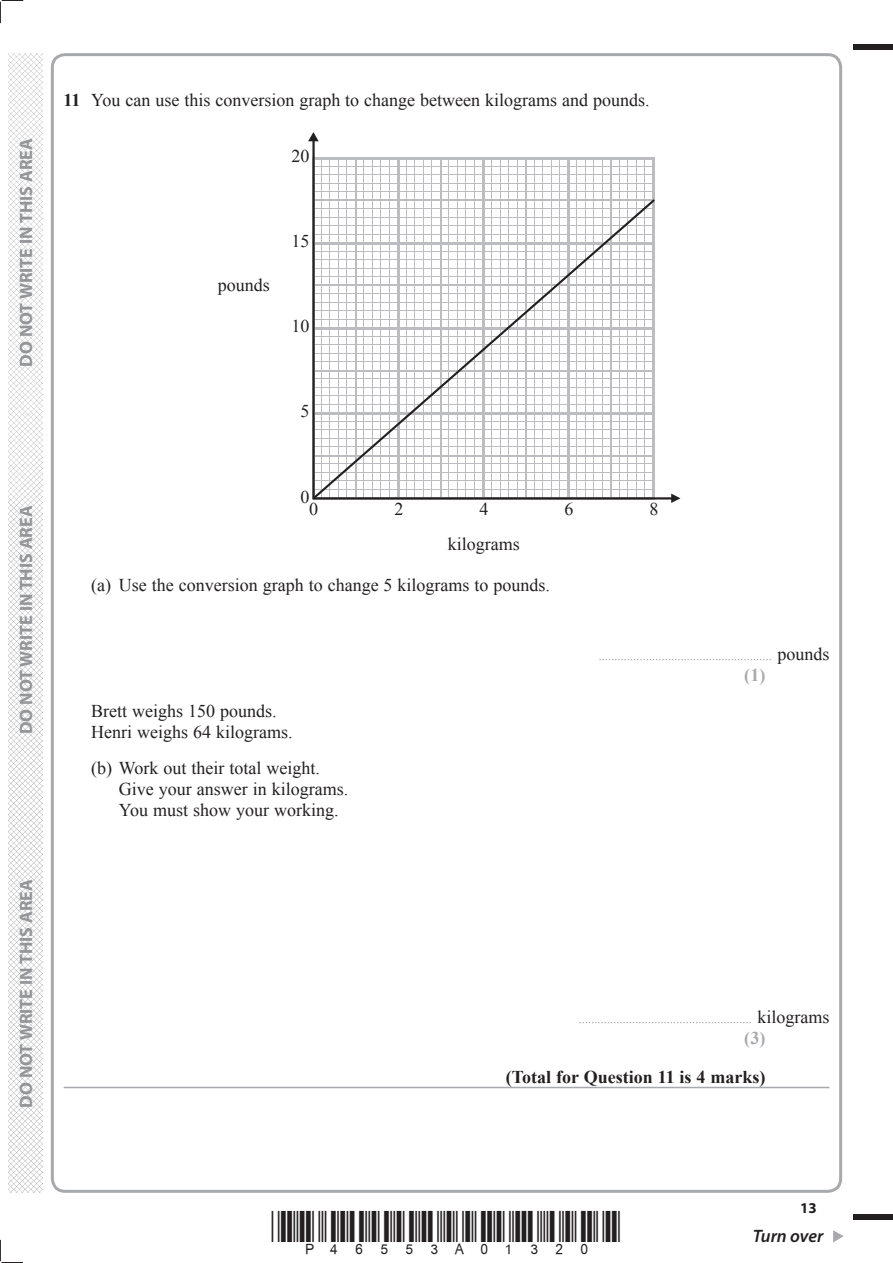
<style>
.page{position:relative;width:893px;height:1263px;background:#fff}
.page>*{position:absolute;margin:0;border:0;box-sizing:border-box;transform-origin:0 0}
.t1{font:18px/21px "Times New Roman";color:#231f20}
.t2{font:700 18px "Myriad Pro";color:#939598}
.t3{font:700 18px "Times New Roman";color:#231f20}
.t4{font:italic 600 18px "Myriad Pro";letter-spacing:-.005em;color:#231f20}
.t5{font:700 18px "Times New Roman";color:#a8a9ad}
.t6{font:700 15px "Myriad Pro";color:#231f20}
.t7{font:9px "Times New Roman";color:#231f20}
.s1{font-weight:700}
.s2{font-size:18px}
</style>
<div class="page">
<div style="left:853px;top:45px;width:39px;height:5px;background:#231f20"></div>
<div style="left:853px;top:1214px;width:39px;height:6px;background:#231f20"></div>
<svg style="left:833px;top:1230px;width:10px;height:12px"></svg>
<svg style="left:0;top:0;width:23px;height:23px"></svg>
<svg style="left:0;top:1240px;width:23px;height:23px"></svg>
<img style="left:8px;top:53px;width:34px;height:1140px">
<hr style="left:64px;top:1087px;width:765px;height:1px;background:#a8a9ad">
<svg style="left:311px;top:141px;width:361px;height:359px"></svg>
<svg style="left:308px;top:132px;width:11px;height:9px"></svg>
<svg style="left:671px;top:494px;width:9px;height:9px"></svg>
<svg style="left:311px;top:197px;width:345px;height:303px"></svg>
<p class="t2" style="left:19px;top:367px;width:230px;rotate:-90deg">DO NOT WRITE IN THIS AREA</p>
<p class="t2" style="left:19px;top:734px;width:230px;rotate:-90deg">DO NOT WRITE IN THIS AREA</p>
<p class="t2" style="left:19px;top:1108px;width:230px;rotate:-90deg">DO NOT WRITE IN THIS AREA</p>
<p class="t1" style="left:64px;top:89px;width:587px"><span class="s1">11</span> You can use this conversion graph to change between kilograms and pounds.</p>
<p class="t1" style="left:291px;top:146px;width:19px">20</p>
<p class="t1" style="left:218px;top:275px;width:54px">pounds</p>
<p class="t1" style="left:291px;top:231px;width:19px">15</p>
<p class="t1" style="left:291px;top:316px;width:19px">10</p>
<p class="t1" style="left:300px;top:401px;width:10px">5</p>
<p class="t1" style="left:300px;top:490px;width:19px;line-height:12.6px;text-align:center">0<br>0</p>
<p class="t1" style="left:394px;top:499px;width:10px">2</p>
<p class="t1" style="left:479px;top:499px;width:10px">4</p>
<p class="t1" style="left:564px;top:499px;width:10px">6</p>
<p class="t1" style="left:649px;top:499px;width:10px">8</p>
<p class="t1" style="left:448px;top:534px;width:74px">kilograms</p>
<p class="t1" style="left:91px;top:574px;width:460px">(a) Use the conversion graph to change 5 kilograms to pounds.</p>
<p class="t1" style="left:91px;top:700px;width:203px">Brett weighs 150 pounds.<br>Henri weighs 64 kilograms.</p>
<p class="t1" style="left:119px;top:757px;width:231px;text-indent:-28px">(b) Work out their total weight.<br>Give your answer in kilograms.<br>You must show your working.</p>
<p class="t7" style="left:599px;top:651px;width:232px">....................................................... <span class="s2">pounds</span></p>
<p class="t5" style="left:744px;top:664px;width:23px">(1)</p>
<p class="t7" style="left:579px;top:1014px;width:252px">....................................................... <span class="s2">kilograms</span></p>
<p class="t5" style="left:744px;top:1027px;width:23px">(3)</p>
<p class="t3" style="left:505px;top:1066px;width:261px">(Total for Question 11 is 4 marks)</p>
<p class="t6" style="left:800px;top:1202px;width:18px">13</p>
<p class="t4" style="left:752px;top:1226px;width:72px">Turn over</p>
</div>
